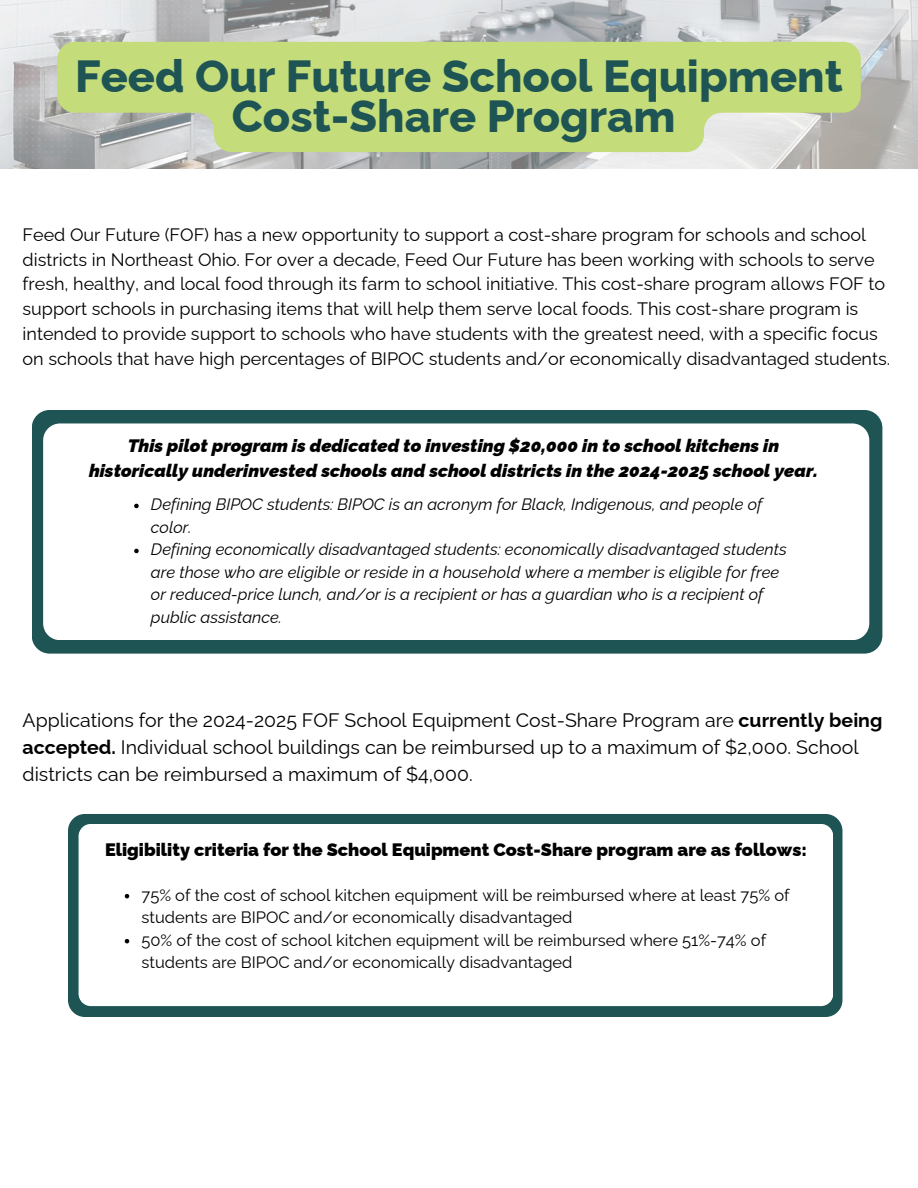
<style>
.page{position:relative;width:918px;height:1188px;background:#fff}
.page>*{position:absolute;margin:0;border:0;box-sizing:border-box;transform-origin:0 0}
.t1{font:800 45px/39.3px "Raleway";color:#1e5454;text-align:center}
.t2{font:19.5px/27px "Raleway";color:#000}
.t3{font:18px/24.8px "Raleway";color:#000}
.t4{font:italic 900 18px/24.8px "Raleway";color:#000;text-align:center}
.t5{font:900 18px "Raleway";color:#000}
.t6{font:italic 16.5px/22.5px "Raleway";color:#000}
.t7{font:16.5px/22.5px "Raleway";color:#000}
.s1{font-weight:700}
</style>
<div class="page">
<img style="left:0;top:0;width:918px;height:169px">
<svg style="left:12px;top:0;width:199px;height:169px;background:#c8c9ca"></svg>
<svg style="left:57px;top:42px;width:804px;height:110px;background:#c4d984"></svg>
<div style="left:32px;top:410px;width:850px;height:244px;background:#1e5454;border-radius:18px"></div>
<div style="left:43px;top:423px;width:826px;height:217px;background:#fff;border-radius:17px"></div>
<svg style="left:134px;top:504px;width:5px;height:4px"></svg>
<svg style="left:134px;top:549px;width:5px;height:4px"></svg>
<div style="left:68px;top:814px;width:774px;height:203px;background:#1e5454;border-radius:17px"></div>
<div style="left:79px;top:824px;width:754px;height:182px;background:#fff"></div>
<svg style="left:125px;top:894px;width:4px;height:4px"></svg>
<svg style="left:125px;top:939px;width:4px;height:4px"></svg>
<p class="t1" style="left:75px;top:57px;width:769px">Feed Our Future School Equipment<br>Cost-Share Program</p>
<h1 class="t3" style="left:23px;top:222px;width:869px">Feed Our Future (FOF) has a new opportunity to support a cost-share program for schools and school districts in Northeast Ohio. For over a decade, Feed Our Future has been working with schools to serve fresh, healthy, and local food through its farm to school initiative. This cost-share program allows FOF to support schools in purchasing items that will help them serve local foods. This cost-share program is intended to provide support to schools who have students with the greatest need, with a specific focus on schools that have high percentages of BIPOC students and/or economically disadvantaged students.</h1>
<p class="t4" style="left:89px;top:433px;width:730px">This pilot program is dedicated to investing $20,000 in to school kitchens in historically underinvested schools and school districts in the 2024-2025 school year.</p>
<h3 class="t6" style="left:151px;top:493px;width:613px">Defining BIPOC students: BIPOC is an acronym for Black, Indigenous, and people of color.</h3>
<h2 class="t6" style="left:151px;top:538px;width:637px">Defining economically disadvantaged students: economically disadvantaged students are those who are eligible or reside in a household where a member is eligible for free or reduced-price lunch, and/or is a recipient or has a guardian who is a recipient of public assistance.</h2>
<p class="t2" style="left:23px;top:707px;width:861px">Applications for the 2024-2025 FOF School Equipment Cost-Share Program are <span class="s1">currently being accepted.</span> Individual school buildings can be reimbursed up to a maximum of $2,000. School districts can be reimbursed a maximum of $4,000.</p>
<p class="t5" style="left:105px;top:839px;width:703px">Eligibility criteria for the School Equipment Cost-Share program are as follows:</p>
<h3 class="t7" style="left:142px;top:884px;width:650px">75% of the cost of school kitchen equipment will be reimbursed where at least 75% of students are BIPOC and/or economically disadvantaged</h3>
<h2 class="t7" style="left:142px;top:929px;width:626px">50% of the cost of school kitchen equipment will be reimbursed where 51%-74% of students are BIPOC and/or economically disadvantaged</h2>
</div>
